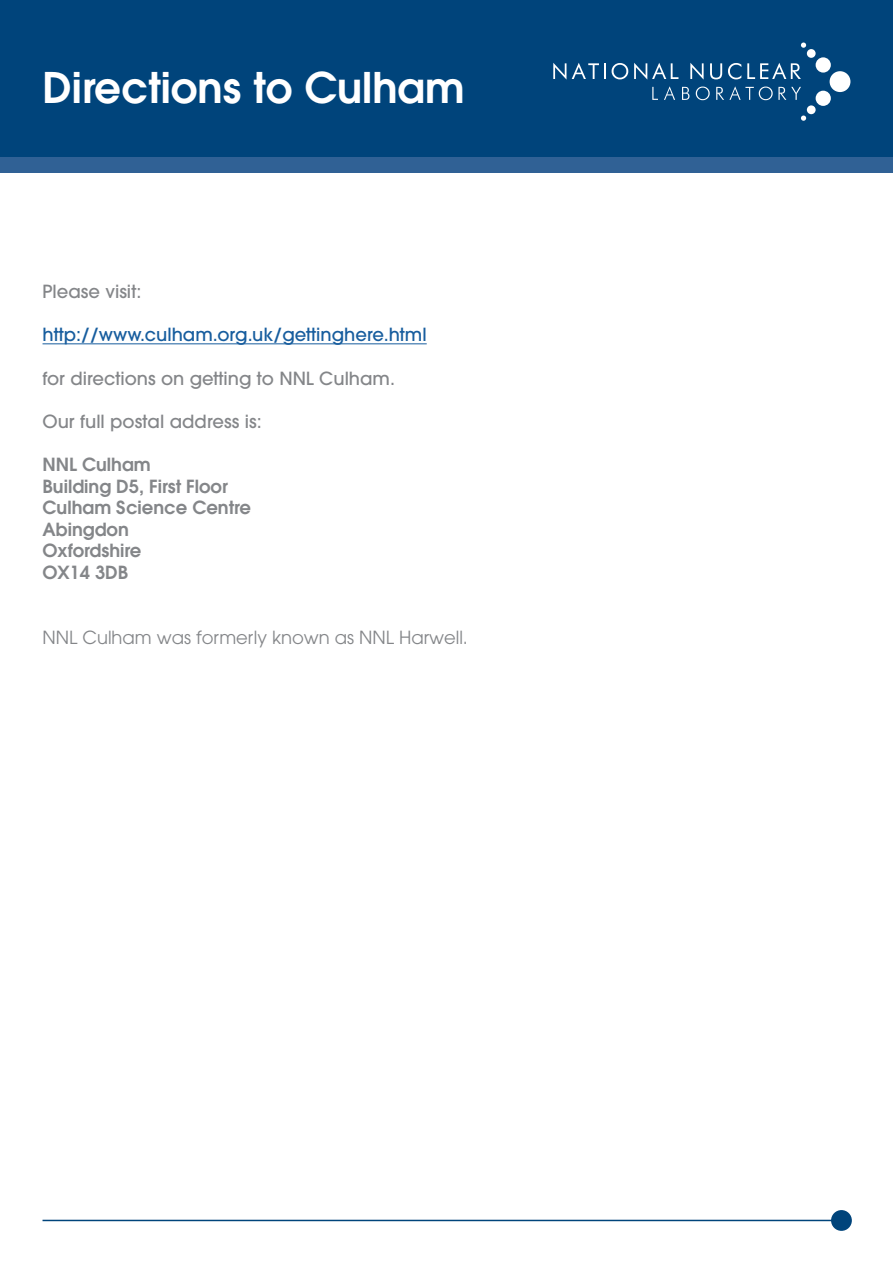
<style>
.page{position:relative;width:893px;height:1263px;background:#fff}
.page>*{position:absolute;margin:0;border:0;box-sizing:border-box;transform-origin:0 0}
.t1{font:600 42px "ITC Avant Garde Std";color:#fff}
.t2{font:600 18px "ITC Avant Garde Std";color:#848689}
.t3{font:500 18px "ITC Avant Garde Std";color:#848689}
.t4{font:500 18px "ITC Avant Garde Std";color:#175d9e}
.t5{font:18px "ITC Avant Garde Std";color:#848689}
</style>
<div class="page">
<div style="left:0;top:0;width:893px;height:157px;background:#00447b"></div>
<div style="left:0;top:157px;width:893px;height:16px;background:#306195"></div>
<div style="left:830px;top:71px;width:20px;height:21px;background:#fff;border-radius:50%"></div>
<div style="left:816px;top:91px;width:15px;height:15px;background:#fff;border-radius:50%"></div>
<div style="left:807px;top:105px;width:9px;height:9px;background:#fff;border-radius:50%"></div>
<svg style="left:801px;top:116px;width:5px;height:5px"></svg>
<div style="left:816px;top:57px;width:15px;height:16px;background:#fff;border-radius:50%"></div>
<div style="left:807px;top:49px;width:9px;height:9px;background:#fff;border-radius:50%"></div>
<svg style="left:801px;top:43px;width:5px;height:5px"></svg>
<svg style="left:652px;top:87px;width:6px;height:13px"></svg>
<svg style="left:664px;top:86px;width:11px;height:14px"></svg>
<svg style="left:682px;top:87px;width:7px;height:13px"></svg>
<svg style="left:696px;top:87px;width:14px;height:13px"></svg>
<svg style="left:716px;top:86px;width:85px;height:14px"></svg>
<svg style="left:553px;top:63px;width:13px;height:16px"></svg>
<svg style="left:572px;top:63px;width:34px;height:16px"></svg>
<svg style="left:612px;top:63px;width:16px;height:16px"></svg>
<svg style="left:634px;top:63px;width:44px;height:17px"></svg>
<svg style="left:690px;top:63px;width:14px;height:17px"></svg>
<svg style="left:710px;top:63px;width:12px;height:16px"></svg>
<svg style="left:728px;top:63px;width:13px;height:16px"></svg>
<svg style="left:747px;top:63px;width:54px;height:16px"></svg>
<div style="left:831px;top:1210px;width:21px;height:21px;background:#00447b;border-radius:50%"></div>
<hr style="left:43px;top:1220px;width:795px;height:1px;background:#00447b">
<hr style="left:43px;top:344px;width:384px;height:1px;background:#175d9e">
<p class="t1" style="left:43px;top:60px;width:424px">Directions to Culham</p>
<p class="t3" style="left:43px;top:280px;width:100px">Please visit:</p>
<p class="t4" style="left:43px;top:323px;width:386px">http://www.culham.org.uk/gettinghere.html</p>
<p class="t3" style="left:43px;top:367px;width:354px">for directions on getting to NNL Culham.</p>
<p class="t3" style="left:43px;top:410px;width:221px">Our full postal address is:</p>
<p class="t2" style="left:43px;top:453px;width:110px">NNL Culham</p>
<p class="t2" style="left:43px;top:474px;width:187px">Building D5, First Floor</p>
<p class="t2" style="left:43px;top:496px;width:210px">Culham Science Centre</p>
<p class="t2" style="left:43px;top:517px;width:88px">Abingdon</p>
<p class="t2" style="left:43px;top:539px;width:100px">Oxfordshire</p>
<p class="t2" style="left:43px;top:561px;width:87px">OX14 3DB</p>
<p class="t5" style="left:43px;top:626px;width:427px">NNL Culham was formerly known as NNL Harwell.</p>
</div>
